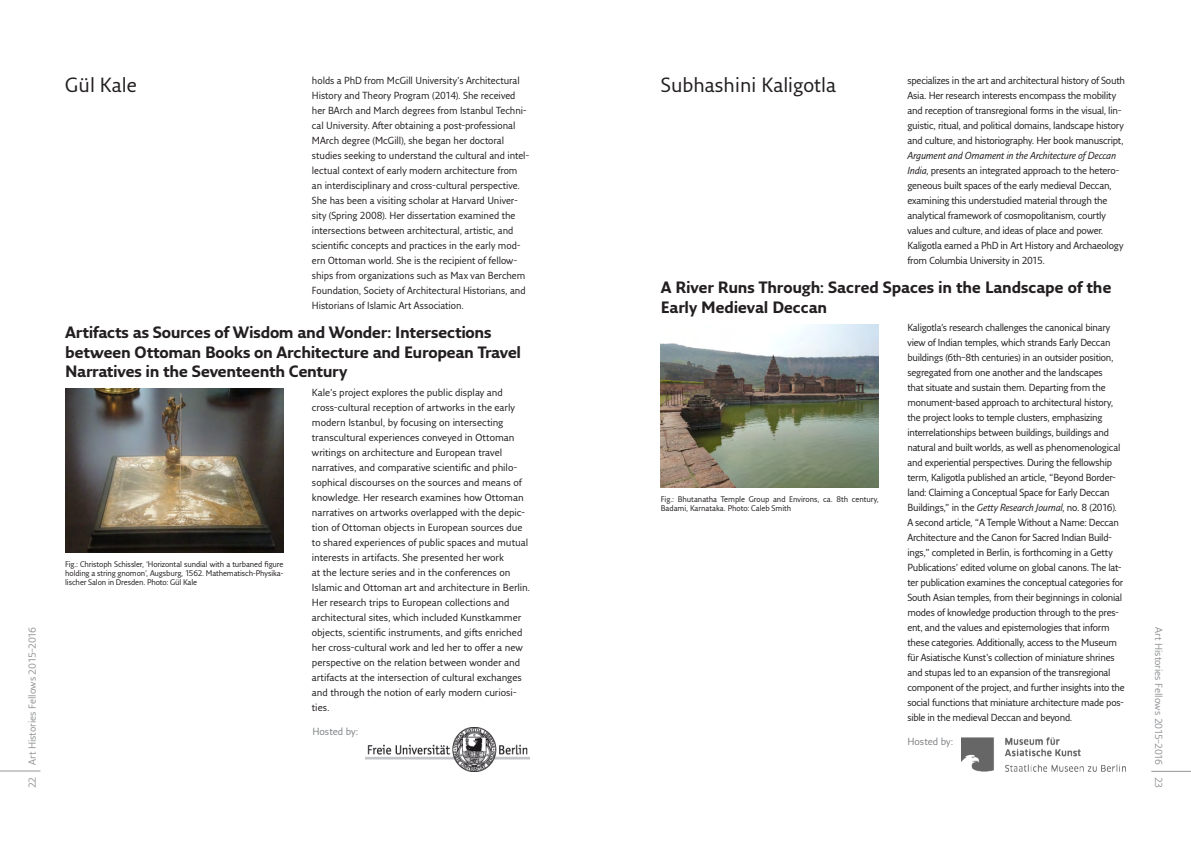
<style>
.page{position:relative;width:1191px;height:842px;background:#fff}
.page>*{position:absolute;margin:0;border:0;box-sizing:border-box;transform-origin:0 0}
.H2_de{font:20px "Fresco Sans Pro";color:#231f20}
.H2_de-2{font:700 16px/19.2px "Fresco Sans Pro";letter-spacing:-.02em;color:#231f20}
.G_de{font:10px/15px "Fresco Sans Pro";letter-spacing:-.015em;color:#231f20}
.t1{font:10px "Fresco Sans Pro";letter-spacing:-.01em;color:#939598}
.H2_de-3{font:10px "Fresco Sans Pro";color:#808285}
.G_en{font:8px/9px "Fresco Sans Pro";letter-spacing:-.01em;color:#231f20;text-align:justify}
.s1{font-style:italic}
</style>
<div class="page">
<hr style="left:0;top:771px;width:40px;height:1px;background:#939598">
<hr style="left:1151px;top:771px;width:40px;height:1px;background:#939598">
<img style="left:365px;top:728px;width:165px;height:43px">
<img style="left:65px;top:389px;width:218px;height:163px">
<img style="left:961px;top:737px;width:164px;height:34px">
<img style="left:661px;top:324px;width:218px;height:164px">
<p class="H2_de" style="left:65px;top:72px;width:73px">Gül Kale</p>
<p class="G_de" style="left:312px;top:73px;width:219px">holds a PhD from McGill University’s Architectural History and Theory Program (2014). She received her BArch and March degrees from Istanbul Techni&shy;cal University. After obtaining a post-professional MArch degree (McGill), she began her doctoral studies seeking to understand the cultural and intel&shy;lectual context of early modern architecture from an interdisciplinary and cross-cultural perspective.<br>She has been a visiting scholar at Harvard Univer&shy;sity (Spring 2008). Her dissertation examined the intersections between architectural, artistic, and scientific concepts and practices in the early mod&shy;ern Ottoman world. She is the recipient of fellow&shy;ships from organizations such as Max van Berchem Foundation, Society of Architectural Historians, and Historians of Islamic Art Association.</p>
<p class="H2_de" style="left:661px;top:72px;width:177px">Subhashini Kaligotla</p>
<p class="G_de" style="left:907px;top:73px;width:219px">specializes in the art and architectural history of South Asia. Her research interests encompass the mobility and reception of transregional forms in the visual, lin&shy;guistic, ritual, and political domains, landscape history and culture, and historiography. Her book manuscript, <span class="s1">Argument and Ornament in the Architecture of Deccan India</span>, presents an integrated approach to the hetero&shy;geneous built spaces of the early medieval Deccan, examining this understudied material through the analytical framework of cosmopolitanism, courtly values and culture, and ideas of place and power.<br>Kaligotla earned a PhD in Art History and Archaeology from Columbia University in 2015.</p>
<p class="H2_de-2" style="left:660px;top:278px;width:452px">A River Runs Through: Sacred Spaces in the Landscape of the<br>Early Medieval Deccan</p>
<p class="G_de" style="left:907px;top:320px;width:219px">Kaligotla’s research challenges the canonical binary view of Indian temples, which strands Early Deccan buildings (6th–8th centuries) in an outsider position, segregated from one another and the landscapes<br>that situate and sustain them. Departing from the monument-based approach to architectural history, the project looks to temple clusters, emphasizing interrelationships between buildings, buildings and natural and built worlds, as well as phenomenological and experiential perspectives. During the fellowship term, Kaligotla published an article, “Beyond Border&shy;land: Claiming a Conceptual Space for Early Deccan Buildings,” in the <span class="s1">Getty Research Journal</span>, no. 8 (2016).<br>A second article, “A Temple Without a Name: Deccan Architecture and the Canon for Sacred Indian Build&shy;ings,” completed in Berlin, is forthcoming in a Getty Publications’ edited volume on global canons. The lat&shy;ter publication examines the conceptual categories for South Asian temples, from their beginnings in colonial modes of knowledge production through to the pres&shy;ent, and the values and epistemologies that inform these categories. Additionally, access to the Museum für Asiatische Kunst’s collection of miniature shrines and stupas led to an expansion of the transregional component of the project, and further insights into the social functions that miniature architecture made pos&shy;sible in the medieval Deccan and beyond.</p>
<p class="H2_de-2" style="left:65px;top:323px;width:457px">Artifacts as Sources of Wisdom and Wonder: Intersections between Ottoman Books on Architecture and European Travel<br>Narratives in the Seventeenth Century</p>
<p class="G_de" style="left:312px;top:385px;width:220px">Kale’s project explores the public display and cross-cultural reception of artworks in the early modern Istanbul, by focusing on intersecting transcultural experiences conveyed in Ottoman writings on architecture and European travel narratives, and comparative scientific and philo&shy;sophical discourses on the sources and means of knowledge. Her research examines how Ottoman narratives on artworks overlapped with the depic&shy;tion of Ottoman objects in European sources due to shared experiences of public spaces and mutual interests in artifacts. She presented her work<br>at the lecture series and in the conferences on Islamic and Ottoman art and architecture in Berlin.<br>Her research trips to European collections and architectural sites, which included Kunstkammer objects, scientific instruments, and gifts enriched her cross-cultural work and led her to offer a new perspective on the relation between wonder and artifacts at the intersection of cultural exchanges and through the notion of early modern curiosi&shy;ties.</p>
<p class="G_en" style="left:661px;top:495px;width:220px">Fig.: Bhutanatha Temple Group and Environs, ca. 8th century,<br>Badami, Karnataka. Photo: Caleb Smith</p>
<p class="G_en" style="left:65px;top:559px;width:220px">Fig.: Christoph Schissler, ‘Horizontal sundial with a turbaned figure holding a string gnomon’, Augsburg, 1562. Mathematisch-Physika&shy;lischer Salon in Dresden. Photo: Gül Kale</p>
<p class="t1" style="left:1164px;top:627px;width:140px;rotate:90deg">Art Histories Fellows 2015–2016</p>
<p class="t1" style="left:26px;top:765px;width:140px;rotate:-90deg">Art Histories Fellows 2015–2016</p>
<p class="t1" style="left:26px;top:788px;width:13px;rotate:-90deg">22</p>
<p class="t1" style="left:1165px;top:777px;width:12px;rotate:90deg">23</p>
<p class="H2_de-3" style="left:312px;top:725px;width:47px">Hosted by:</p>
<p class="H2_de-3" style="left:907px;top:735px;width:47px">Hosted by:</p>
</div>
